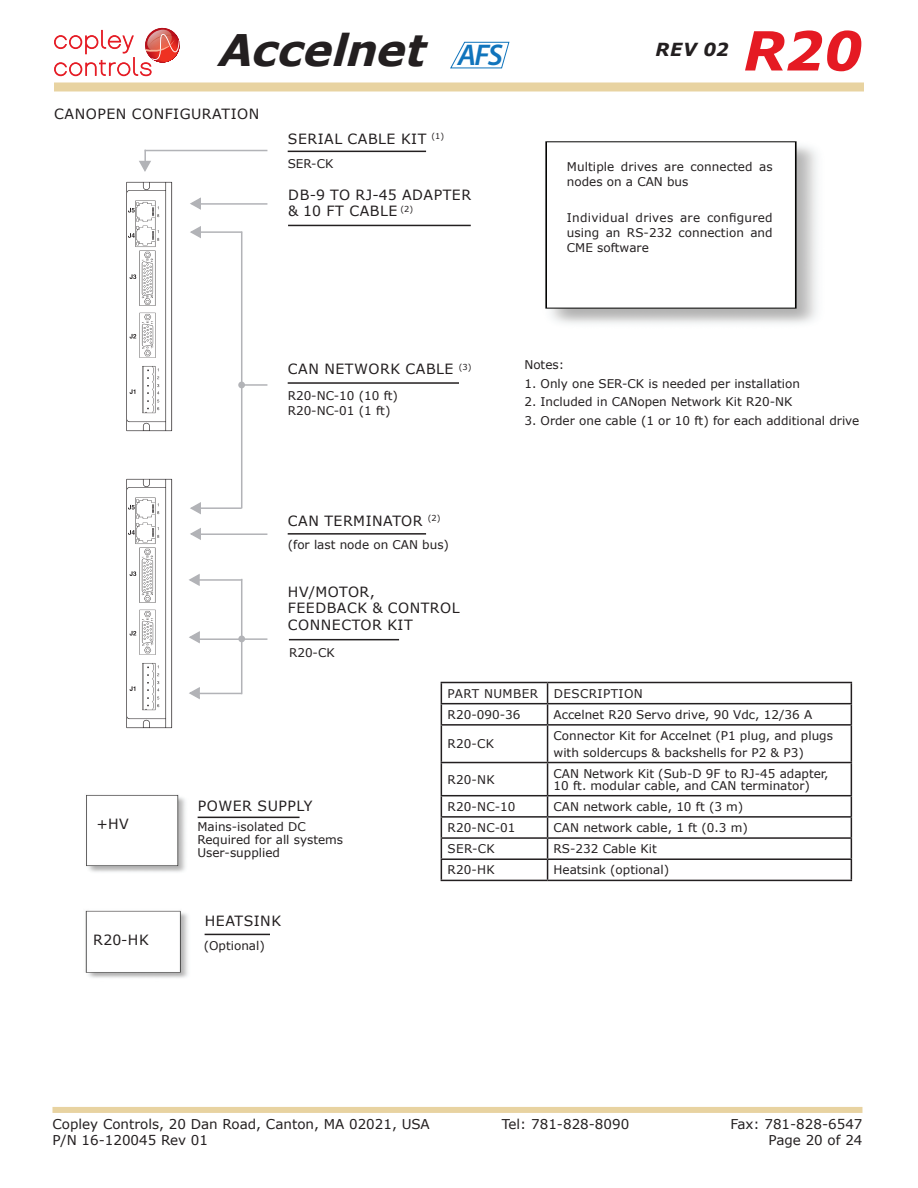
<style>
.page{position:relative;width:918px;height:1188px;background:#fff}
.page>*{position:absolute;margin:0;border:0;box-sizing:border-box;transform-origin:0 0}
.t1{font:italic 700 54px "Verdana";color:#e51a23}
.t2{font:italic 700 43.5px "Verdana";color:#231f20}
.t3{font:italic 700 18px "Verdana";color:#231f20}
.TechText_Title_MIL{font:14.1px/16.5px "Verdana";letter-spacing:.035em;color:#231f20}
.t4{font:13.5px "Verdana";color:#231f20}
.TechText_Title_MIL-2{font:12px/16.5px "Verdana";color:#231f20}
.TechText_Body{font:12px/15px "Verdana";color:#231f20}
.Gill_Text{font:12px/13.2px "Verdana";color:#231f20}
.TechText_Title_MIL-3{font:12px "Verdana";letter-spacing:.035em;color:#231f20}
.s1{font-family:"Myriad Pro";font-weight:600;font-size:30px;color:#1074bc}
</style>
<div class="page">
<svg style="left:54px;top:28px;width:126px;height:48px"></svg>
<div style="left:54px;top:82px;width:810px;height:9px;background:#e8d3a1"></div>
<img style="left:545px;top:141px;width:272px;height:183px">
<img style="left:126px;top:181px;width:46px;height:250px">
<img style="left:86px;top:794px;width:100px;height:78px">
<img style="left:85px;top:910px;width:103px;height:68px">
<div style="left:238px;top:382px;width:7px;height:6px;border:2px solid #b2b3b7;border-radius:50%"></div>
<hr style="left:191px;top:579px;width:51px;height:2px;background:#b2b3b7">
<hr style="left:194px;top:693px;width:48px;height:1px;background:#b2b3b7">
<hr style="left:241px;top:579px;width:1px;height:115px;background:#b2b3b7">
<hr style="left:242px;top:638px;width:25px;height:2px;background:#b2b3b7">
<hr style="left:288px;top:382px;width:171px;height:2px;background:#231f20">
<hr style="left:288px;top:225px;width:183px;height:1px;background:#231f20">
<hr style="left:199px;top:231px;width:43px;height:2px;background:#b2b3b7">
<hr style="left:197px;top:507px;width:45px;height:2px;background:#b2b3b7">
<hr style="left:241px;top:232px;width:1px;height:276px;background:#b2b3b7">
<hr style="left:242px;top:384px;width:25px;height:2px;background:#b2b3b7">
<hr style="left:193px;top:533px;width:74px;height:2px;background:#b2b3b7">
<hr style="left:197px;top:203px;width:70px;height:2px;background:#b2b3b7">
<hr style="left:288px;top:151px;width:138px;height:1px;background:#231f20">
<svg style="left:190px;top:197px;width:12px;height:13px"></svg>
<svg style="left:190px;top:226px;width:12px;height:12px"></svg>
<svg style="left:139px;top:150px;width:13px;height:22px"></svg>
<svg style="left:190px;top:502px;width:12px;height:13px"></svg>
<svg style="left:190px;top:528px;width:12px;height:12px"></svg>
<svg style="left:189px;top:574px;width:11px;height:12px"></svg>
<svg style="left:189px;top:631px;width:11px;height:13px"></svg>
<hr style="left:198px;top:817px;width:102px;height:1px;background:#231f20">
<hr style="left:205px;top:934px;width:65px;height:1px;background:#231f20">
<hr style="left:145px;top:150px;width:122px;height:1px;background:#b2b3b7">
<div style="left:238px;top:636px;width:7px;height:6px;border:2px solid #b2b3b7;border-radius:50%"></div>
<hr style="left:195px;top:638px;width:49px;height:2px;background:#b2b3b7">
<svg style="left:189px;top:687px;width:12px;height:12px"></svg>
<hr style="left:288px;top:533px;width:138px;height:2px;background:#231f20">
<hr style="left:289px;top:639px;width:110px;height:1px;background:#231f20">
<img style="left:126px;top:479px;width:46px;height:250px">
<svg style="left:450px;top:41px;width:60px;height:28px"></svg>
<div style="left:52px;top:1107px;width:810px;height:6px;background:#e8d3a1"></div>
<hr style="left:441px;top:682px;width:107px;height:1px;background:#231f20">
<hr style="left:548px;top:682px;width:304px;height:1px;background:#231f20">
<hr style="left:441px;top:703px;width:107px;height:1px;background:#231f20">
<svg style="left:441px;top:683px;width:1px;height:41px"></svg>
<hr style="left:548px;top:703px;width:304px;height:1px;background:#231f20">
<svg style="left:547px;top:683px;width:1px;height:41px"></svg>
<svg style="left:851px;top:683px;width:1px;height:41px"></svg>
<hr style="left:441px;top:724px;width:107px;height:2px;background:#231f20">
<hr style="left:441px;top:726px;width:1px;height:36px;background:#231f20">
<hr style="left:548px;top:724px;width:304px;height:2px;background:#231f20">
<hr style="left:547px;top:726px;width:1px;height:36px;background:#231f20">
<hr style="left:851px;top:726px;width:1px;height:36px;background:#231f20">
<hr style="left:441px;top:762px;width:107px;height:1px;background:#231f20">
<hr style="left:441px;top:763px;width:1px;height:32px;background:#231f20">
<hr style="left:548px;top:762px;width:304px;height:1px;background:#231f20">
<hr style="left:547px;top:763px;width:1px;height:32px;background:#231f20">
<hr style="left:851px;top:763px;width:1px;height:32px;background:#231f20">
<hr style="left:441px;top:795px;width:107px;height:1px;background:#231f20">
<hr style="left:548px;top:795px;width:304px;height:1px;background:#231f20">
<hr style="left:441px;top:816px;width:107px;height:2px;background:#231f20">
<hr style="left:548px;top:816px;width:304px;height:2px;background:#231f20">
<hr style="left:441px;top:837px;width:107px;height:2px;background:#231f20">
<hr style="left:548px;top:837px;width:304px;height:2px;background:#231f20">
<hr style="left:441px;top:858px;width:107px;height:2px;background:#231f20">
<svg style="left:441px;top:796px;width:1px;height:84px"></svg>
<hr style="left:548px;top:858px;width:304px;height:2px;background:#231f20">
<svg style="left:547px;top:796px;width:1px;height:84px"></svg>
<svg style="left:851px;top:796px;width:1px;height:84px"></svg>
<hr style="left:441px;top:880px;width:107px;height:1px;background:#231f20">
<hr style="left:548px;top:880px;width:304px;height:1px;background:#231f20">
<h2 class="t2" style="left:217px;top:19px;width:288px">Accelnet <span class="s1">A FS</span></h2>
<h1 class="t1" style="left:743px;top:13px;width:121px">R20</h1>
<h3 class="t3" style="left:656px;top:37px;width:75px">REV 02</h3>
<p class="TechText_Title_MIL" style="left:54px;top:106px;width:207px">CANOPEN CONFIGURATION</p>
<p class="TechText_Title_MIL" style="left:288px;top:131px;width:158px">SERIAL CABLE KIT <sup>(1)</sup></p>
<p class="Gill_Text" style="left:288px;top:157px;width:47px">SER-CK</p>
<p class="TechText_Title_MIL" style="left:288px;top:186px;width:185px">DB-9 TO RJ-45 ADAPTER &amp; 10 FT CABLE <sup>(2)</sup></p>
<p class="TechText_Title_MIL" style="left:288px;top:361px;width:185px">CAN NETWORK CABLE <sup>(3)</sup></p>
<p class="Gill_Text" style="left:288px;top:389px;width:112px">R20-NC-10 (10 ft)</p>
<p class="Gill_Text" style="left:288px;top:404px;width:104px">R20-NC-01 (1 ft)</p>
<p class="TechText_Title_MIL" style="left:288px;top:512px;width:154px">CAN TERMINATOR <sup>(2)</sup></p>
<p class="Gill_Text" style="left:288px;top:538px;width:163px">(for last node on CAN bus)</p>
<p class="TechText_Title_MIL" style="left:288px;top:583px;width:173px">HV/MOTOR,<br>FEEDBACK &amp; CONTROL<br>CONNECTOR KIT</p>
<p class="Gill_Text" style="left:289px;top:646px;width:47px">R20-CK</p>
<p class="TechText_Body" style="left:567px;top:159px;width:207px">Multiple drives are connected as nodes on a CAN bus</p>
<p class="TechText_Body" style="left:567px;top:210px;width:207px;text-align:justify">Individual drives are configured using an RS-232 connection and CME software</p>
<p class="TechText_Body" style="left:524px;top:357px;width:41px">Notes:</p>
<p class="TechText_Body" style="left:524px;top:376px;width:277px">1. Only one SER-CK is needed per installation</p>
<p class="TechText_Body" style="left:524px;top:394px;width:270px">2. Included in CANopen Network Kit R20-NK</p>
<p class="TechText_Body" style="left:524px;top:413px;width:336px">3. Order one cable (1 or 10 ft) for each additional drive</p>
<p class="TechText_Title_MIL" style="left:96px;top:816px;width:34px">+HV</p>
<p class="TechText_Title_MIL" style="left:93px;top:931px;width:57px">R20-HK</p>
<p class="TechText_Title_MIL" style="left:198px;top:797px;width:116px">POWER SUPPLY</p>
<p class="Gill_Text" style="left:197px;top:820px;width:147px">Mains-isolated DC<br>Required for all systems<br>User-supplied</p>
<p class="TechText_Title_MIL" style="left:205px;top:913px;width:78px">HEATSINK</p>
<p class="Gill_Text" style="left:204px;top:939px;width:63px">(Optional)</p>
<p class="TechText_Title_MIL-3" style="left:448px;top:685px;width:92px">PART NUMBER</p>
<p class="TechText_Title_MIL-3" style="left:554px;top:685px;width:91px">DESCRIPTION</p>
<p class="TechText_Title_MIL-2" style="left:448px;top:706px;width:74px">R20-090-36</p>
<p class="TechText_Title_MIL-2" style="left:554px;top:706px;width:260px">Accelnet R20 Servo drive, 90 Vdc, 12/36 A</p>
<p class="TechText_Title_MIL-2" style="left:448px;top:736px;width:48px">R20-CK</p>
<p class="TechText_Title_MIL-2" style="left:554px;top:727px;width:281px">Connector Kit for Accelnet (P1 plug, and plugs with soldercups &amp; backshells for P2 &amp; P3)</p>
<p class="TechText_Title_MIL-2" style="left:448px;top:771px;width:49px">R20-NK</p>
<p class="TechText_Title_MIL-2" style="left:554px;top:767px;width:277px;line-height:12px">CAN Network Kit (Sub-D 9F to RJ-45 adapter,<br>10 ft. modular cable, and CAN terminator)</p>
<p class="TechText_Title_MIL-2" style="left:448px;top:798px;width:69px">R20-NC-10</p>
<p class="TechText_Title_MIL-2" style="left:554px;top:798px;width:191px">CAN network cable, 10 ft (3 m)</p>
<p class="TechText_Title_MIL-2" style="left:448px;top:819px;width:69px">R20-NC-01</p>
<p class="TechText_Title_MIL-2" style="left:554px;top:819px;width:196px">CAN network cable, 1 ft (0.3 m)</p>
<p class="TechText_Title_MIL-2" style="left:448px;top:840px;width:49px">SER-CK</p>
<p class="TechText_Title_MIL-2" style="left:554px;top:840px;width:105px">RS-232 Cable Kit</p>
<p class="TechText_Title_MIL-2" style="left:448px;top:862px;width:49px">R20-HK</p>
<p class="TechText_Title_MIL-2" style="left:554px;top:862px;width:117px">Heatsink (optional)</p>
<p class="t4" style="left:52px;top:1114px;width:379px">Copley Controls, 20 Dan Road, Canton, MA 02021, USA</p>
<p class="t4" style="left:502px;top:1114px;width:129px">Tel: 781-828-8090</p>
<p class="t4" style="left:730px;top:1114px;width:134px">Fax: 781-828-6547</p>
<p class="t4" style="left:52px;top:1131px;width:157px">P/N 16-120045 Rev 01</p>
<p class="t4" style="left:769px;top:1131px;width:95px">Page 20 of 24</p>
</div>
